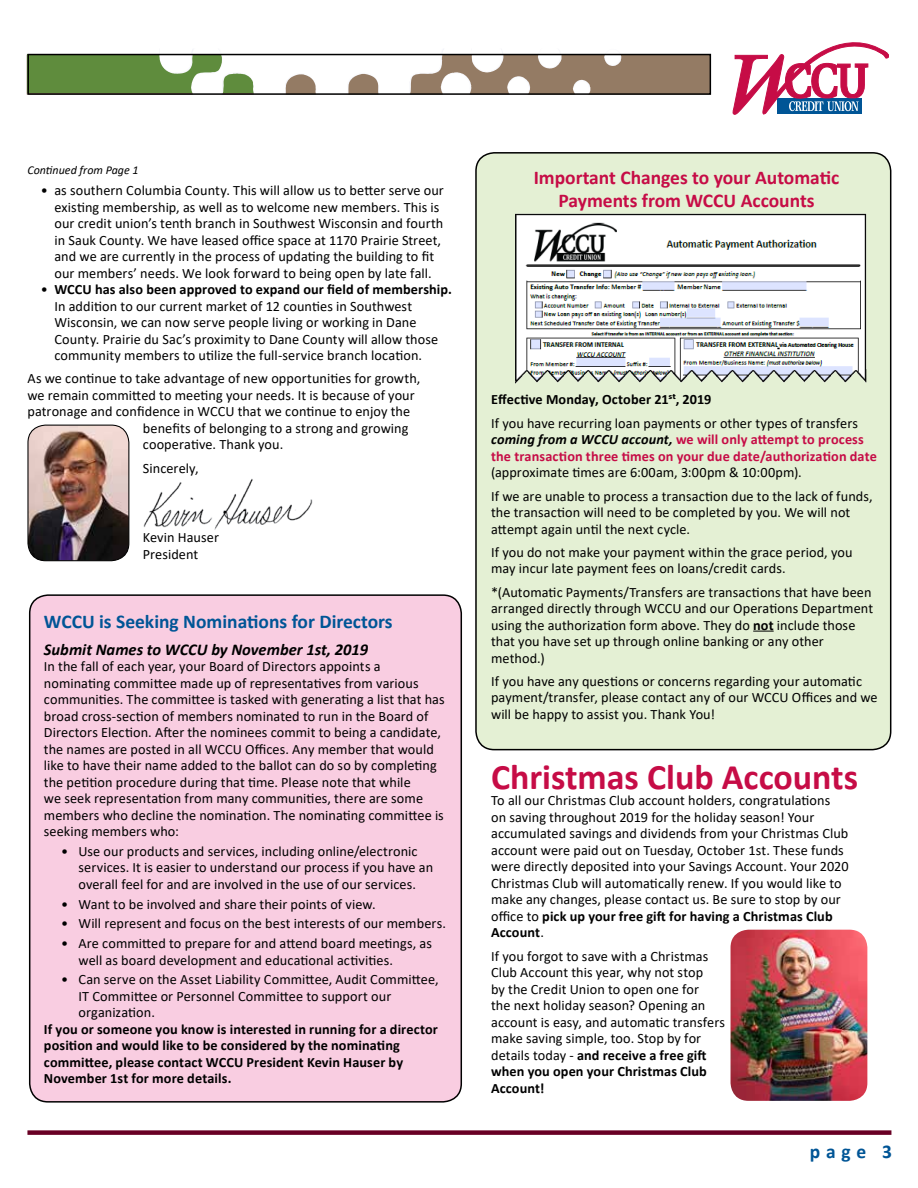
<style>
.page{position:relative;width:918px;height:1188px;background:#fff}
.page>*{position:absolute;margin:0;border:0;box-sizing:border-box;transform-origin:0 0}
.t1{font:700 36px "Calibri";color:#c60c46}
.t2{font:700 19.5px/22.5px "Calibri";color:#c60c46;text-align:center}
.t3{font:700 19.5px "Calibri";color:#005596}
.t4{font:italic 700 16.5px "Calibri";color:#000}
.t5{font:14.25px/16.5px "Calibri";letter-spacing:.005em;color:#000}
.t6{font:700 14.25px/16.5px "Calibri";letter-spacing:.01em;color:#000}
.t7{font:700 14.25px/16.5px "Calibri";letter-spacing:.01em;color:#c60c46}
.t8{font:italic 12px "Calibri";color:#000}
.s1{font-weight:700}
.s2{font-weight:400;color:#000}
.s3{font-style:italic;color:#000}
</style>
<div class="page">
<div style="left:476px;top:153px;width:415px;height:597px;background:#e4f0d4;border-radius:18px"></div>
<div style="left:475px;top:152px;width:416px;height:598px;border:2px solid #000;border-radius:18px"></div>
<div style="left:27px;top:1130px;width:864px;height:5px;background:#690024"></div>
<svg style="left:285px;top:57px;width:423px;height:35px;fill:#947b64"></svg>
<svg style="left:30px;top:57px;width:224px;height:35px;background:#779d5b"></svg>
<img style="left:218px;top:49px;width:344px;height:24px">
<svg style="left:733px;top:42px;width:156px;height:73px"></svg>
<div style="left:27px;top:54px;width:684px;height:41px;border:2px solid #000"></div>
<div style="left:30px;top:595px;width:431px;height:507px;background:#f9cde1;border-radius:18px"></div>
<div style="left:29px;top:594px;width:433px;height:509px;border:2px solid #000;border-radius:18px"></div>
<img style="left:28px;top:425px;width:101px;height:136px">
<div style="left:27px;top:425px;width:102px;height:136px;border:1px solid #000;border-radius:18px"></div>
<img style="left:143px;top:479px;width:170px;height:51px">
<svg style="left:753px;top:631px;width:21px;height:1px"></svg>
<img style="left:731px;top:930px;width:136px;height:171px">
<img style="left:515px;top:213px;width:352px;height:171px">
<p class="t8" style="left:27px;top:162px;width:113px">Continued from Page 1</p>
<p class="t5" style="left:54px;top:182px;width:391px;text-indent:-13px">• as southern Columbia County. This will allow us to better serve our existing membership, as well as to welcome new members. This is our credit union’s tenth branch in Southwest Wisconsin and fourth in Sauk County. We have leased office space at 1170 Prairie Street, and we are currently in the process of updating the building to fit our members’ needs. We look forward to being open by late fall.</p>
<p class="t5" style="left:54px;top:281px;width:399px;text-indent:-13px">• <span class="s1">WCCU has also been approved to expand our field of membership.<br></span>In addition to our current market of 12 counties in Southwest Wisconsin, we can now serve people living or working in Dane County. Prairie du Sac’s proximity to Dane County will allow those community members to utilize the full-service branch location.</p>
<p class="t5" style="left:27px;top:370px;width:394px">As we continue to take advantage of new opportunities for growth,</p>
<p class="t5" style="left:27px;top:387px;width:389px">we remain committed to meeting your needs. It is because of your</p>
<p class="t5" style="left:27px;top:403px;width:384px">patronage and confidence in WCCU that we continue to enjoy the</p>
<p class="t5" style="left:143px;top:420px;width:267px">benefits of belonging to a strong and growing</p>
<p class="t5" style="left:143px;top:436px;width:142px">cooperative. Thank you.</p>
<p class="t5" style="left:143px;top:459px;width:57px">Sincerely,</p>
<p class="t5" style="left:143px;top:529px;width:78px">Kevin Hauser<br>President</p>
<h2 class="t3" style="left:44px;top:608px;width:350px">WCCU is Seeking Nominations for Directors</h2>
<p class="t4" style="left:44px;top:637px;width:326px">Submit Names to WCCU by November 1st, 2019</p>
<p class="t5" style="left:44px;top:658px;width:402px">In the fall of each year, your Board of Directors appoints a nominating committee made up of representatives from various communities. The committee is tasked with generating a list that has broad cross-section of members nominated to run in the Board of Directors Election. After the nominees commit to being a candidate, the names are posted in all WCCU Offices. Any member that would like to have their name added to the ballot can do so by completing the petition procedure during that time. Please note that while<br>we seek representation from many communities, there are some members who decline the nomination. The nominating committee is seeking members who:</p>
<p class="t5" style="left:79px;top:842px;width:356px;text-indent:-17px">• Use our products and services, including online/electronic services. It is easier to understand our process if you have an overall feel for and are involved in the use of our services.</p>
<p class="t5" style="left:61px;top:895px;width:316px">• Want to be involved and share their points of view.</p>
<p class="t5" style="left:61px;top:915px;width:386px">• Will represent and focus on the best interests of our members.</p>
<p class="t5" style="left:79px;top:935px;width:355px;text-indent:-17px">• Are committed to prepare for and attend board meetings, as well as board development and educational activities.</p>
<p class="t5" style="left:79px;top:971px;width:362px;text-indent:-17px">• Can serve on the Asset Liability Committee, Audit Committee,<br>IT Committee or Personnel Committee to support our organization.</p>
<p class="t6" style="left:44px;top:1021px;width:395px">If you or someone you know is interested in running for a director position and would like to be considered by the nominating committee, please contact WCCU President Kevin Hauser by November 1st for more details.</p>
<h2 class="t2" style="left:534px;top:166px;width:307px">Important Changes to your Automatic<br>Payments from WCCU Accounts</h2>
<p class="t6" style="left:491px;top:391px;width:222px">Effective Monday, October 21st, 2019</p>
<p class="t7" style="left:491px;top:415px;width:387px"><span class="s2">If you have recurring loan payments or other types of transfers </span><span class="s3">coming from a WCCU account,</span> we will only attempt to process the transaction three times on your due date/authorization date</p>
<p class="t5" style="left:491px;top:461px;width:383px;line-height:23.2px">(approximate times are 6:00am, 3:00pm &amp; 10:00pm).<br>If we are unable to process a transaction due to the lack of funds,</p>
<p class="t5" style="left:491px;top:504px;width:361px">the transaction will need to be completed by you. We will not attempt again until the next cycle.</p>
<p class="t5" style="left:491px;top:543px;width:363px">If you do not make your payment within the grace period, you may incur late payment fees on loans/credit cards.</p>
<p class="t5" style="left:491px;top:583px;width:384px">*(Automatic Payments/Transfers are transactions that have been arranged directly through WCCU and our Operations Department using the authorization form above. They do <span class="s1">not</span> include those that you have set up through online banking or any other method.)</p>
<p class="t5" style="left:491px;top:672px;width:388px">If you have any questions or concerns regarding your automatic payment/transfer, please contact any of our WCCU Offices and we will be happy to assist you. Thank You!</p>
<h1 class="t1" style="left:491px;top:752px;width:368px">Christmas Club Accounts</h1>
<p class="t5" style="left:491px;top:792px;width:359px">To all our Christmas Club account holders, congratulations on saving throughout 2019 for the holiday season! Your accumulated savings and dividends from your Christmas Club account were paid out on Tuesday, October 1st. These funds were directly deposited into your Savings Account. Your 2020<br>Christmas Club will automatically renew. If you would like to make any changes, please contact us. Be sure to stop by our office to <span class="s1">pick up your free gift for having a Christmas Club Account</span>.</p>
<p class="t5" style="left:491px;top:947px;width:236px">If you forgot to save with a Christmas Club Account this year, why not stop<br>by the Credit Union to open one for<br>the next holiday season? Opening an account is easy, and automatic transfers make saving simple, too. Stop by for details today - <span class="s1">and receive a free gift when you open your Christmas Club Account!</span></p>
<h2 class="t3" style="left:810px;top:1138px;width:84px">page 3</h2>
</div>
